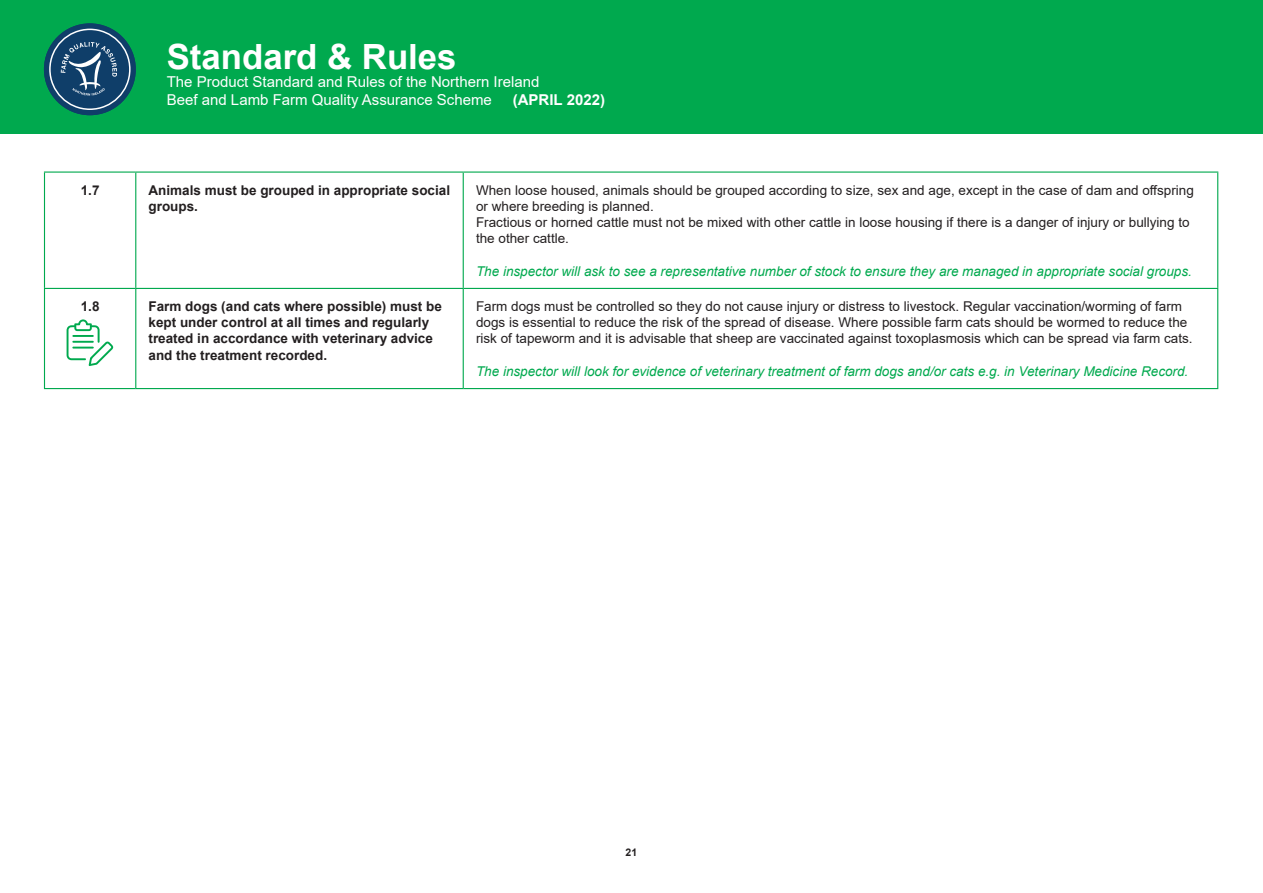
<style>
.page{position:relative;width:1263px;height:893px;background:#fff}
.page>*{position:absolute;margin:0;border:0;box-sizing:border-box;transform-origin:0 0}
.t1{font:700 34.8px "Arial";color:#fff}
.t2{font:15px/18px "Arial";color:#fff}
.t3{font:700 15px "Arial";color:#fff}
.t4{font:13.5px/16.2px "Arial";color:#231f20}
.t5{font:italic 13.5px "Arial";color:#00a94e}
.t6{font:700 13.5px/16.2px "Arial";color:#231f20}
.t7{font:700 10.5px "Arial";color:#231f20}
</style>
<div class="page">
<div style="left:0;top:0;width:1263px;height:134px;background:#00a94e"></div>
<svg style="left:44px;top:23px;width:92px;height:92px;fill:#0f3e69"></svg>
<div style="left:50px;top:29px;width:80px;height:80px;background:#0f3e69;border-radius:50%"></div>
<div style="left:49px;top:29px;width:82px;height:81px;border:2px solid #fff;border-radius:50%"></div>
<svg style="left:61px;top:42px;width:56px;height:54px"></svg>
<hr style="left:44px;top:171px;width:92px;height:2px;background:#00a94e">
<hr style="left:44px;top:173px;width:1px;height:115px;background:#00a94e">
<hr style="left:136px;top:171px;width:327px;height:2px;background:#00a94e">
<hr style="left:135px;top:173px;width:1px;height:115px;background:#00a94e">
<hr style="left:463px;top:171px;width:755px;height:2px;background:#00a94e">
<hr style="left:463px;top:173px;width:1px;height:115px;background:#00a94e">
<hr style="left:1217px;top:173px;width:1px;height:115px;background:#00a94e">
<hr style="left:44px;top:288px;width:92px;height:1px;background:#00a94e">
<hr style="left:44px;top:289px;width:1px;height:99px;background:#00a94e">
<hr style="left:136px;top:288px;width:327px;height:1px;background:#00a94e">
<hr style="left:135px;top:289px;width:1px;height:99px;background:#00a94e">
<hr style="left:463px;top:288px;width:755px;height:1px;background:#00a94e">
<hr style="left:463px;top:289px;width:1px;height:99px;background:#00a94e">
<hr style="left:1217px;top:289px;width:1px;height:99px;background:#00a94e">
<hr style="left:44px;top:388px;width:92px;height:1px;background:#00a94e">
<hr style="left:136px;top:388px;width:327px;height:1px;background:#00a94e">
<hr style="left:463px;top:388px;width:755px;height:1px;background:#00a94e">
<svg style="left:67px;top:319px;width:46px;height:47px"></svg>
<h1 class="t1" style="left:167px;top:34px;width:291px">Standard &amp; Rules</h1>
<p class="t2" style="left:167px;top:73px;width:374px">The Product Standard and Rules of the Northern Ireland<br>Beef and Lamb Farm Quality Assurance Scheme</p>
<p class="t3" style="left:513px;top:90px;width:94px">(APRIL 2022)</p>
<p class="t6" style="left:81px;top:182px;width:20px">1.7</p>
<p class="t6" style="left:149px;top:182px;width:303px">Animals must be grouped in appropriate social groups.</p>
<p class="t4" style="left:476px;top:182px;width:719px">When loose housed, animals should be grouped according to size, sex and age, except in the case of dam and offspring or where breeding is planned.<br>Fractious or horned cattle must not be mixed with other cattle in loose housing if there is a danger of injury or bullying to the other cattle.</p>
<p class="t5" style="left:476px;top:262px;width:717px">The inspector will ask to see a representative number of stock to ensure they are managed in appropriate social groups.</p>
<p class="t6" style="left:81px;top:299px;width:20px">1.8</p>
<p class="t6" style="left:149px;top:299px;width:295px">Farm dogs (and cats where possible) must be kept under control at all times and regularly treated in accordance with veterinary advice and the treatment recorded.</p>
<p class="t4" style="left:476px;top:298px;width:718px">Farm dogs must be controlled so they do not cause injury or distress to livestock. Regular vaccination/worming of farm dogs is essential to reduce the risk of the spread of disease. Where possible farm cats should be wormed to reduce the risk of tapeworm and it is advisable that sheep are vaccinated against toxoplasmosis which can be spread via farm cats.</p>
<p class="t5" style="left:476px;top:362px;width:714px">The inspector will look for evidence of veterinary treatment of farm dogs and/or cats e.g. in Veterinary Medicine Record.</p>
<p class="t7" style="left:626px;top:845px;width:13px">21</p>
</div>
